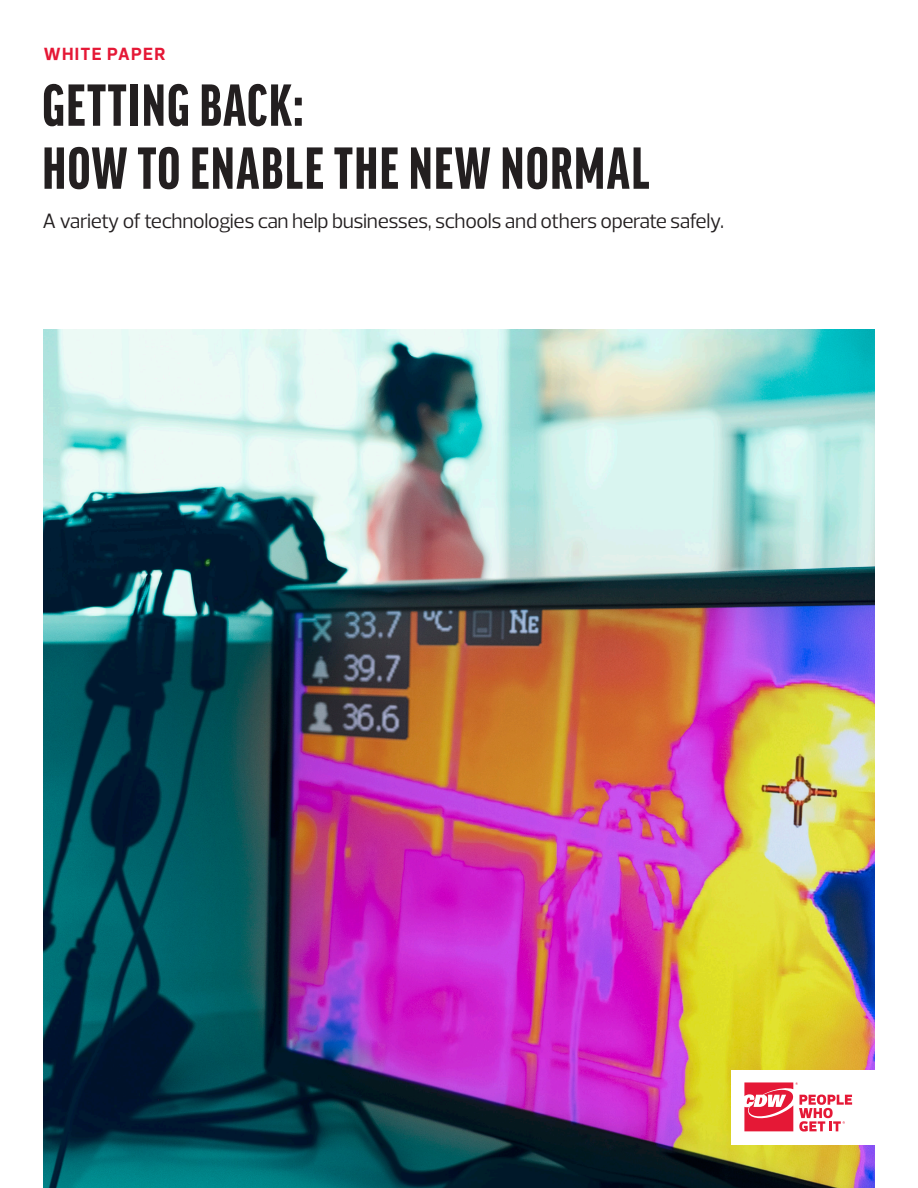
<style>
.page{position:relative;width:918px;height:1188px;background:#fff}
.page>*{position:absolute;margin:0;border:0;box-sizing:border-box;transform-origin:0 0}
.t1{font:900 extra-condensed 57px/63px "Good Offc Pro";letter-spacing:.03em;color:#231f20}
.t2{font:21px "Prelo";letter-spacing:-.015em;color:#231f20}
.t3{font:700 18px "Prelo";letter-spacing:.065em;color:#e51836}
</style>
<div class="page">
<img style="left:44px;top:330px;width:831px;height:858px">
<div style="left:732px;top:1070px;width:152px;height:74px;background:#fff"></div>
<svg style="left:744px;top:1082px;width:108px;height:50px"></svg>
<p class="t3" style="left:44px;top:43px;width:123px">WHITE PAPER</p>
<p class="t1" style="left:42px;top:74px;width:609px">GETTING BACK:<br>HOW TO ENABLE THE NEW NORMAL</p>
<p class="t2" style="left:42px;top:208px;width:683px">A variety of technologies can help businesses, schools and others operate safely.</p>
</div>
